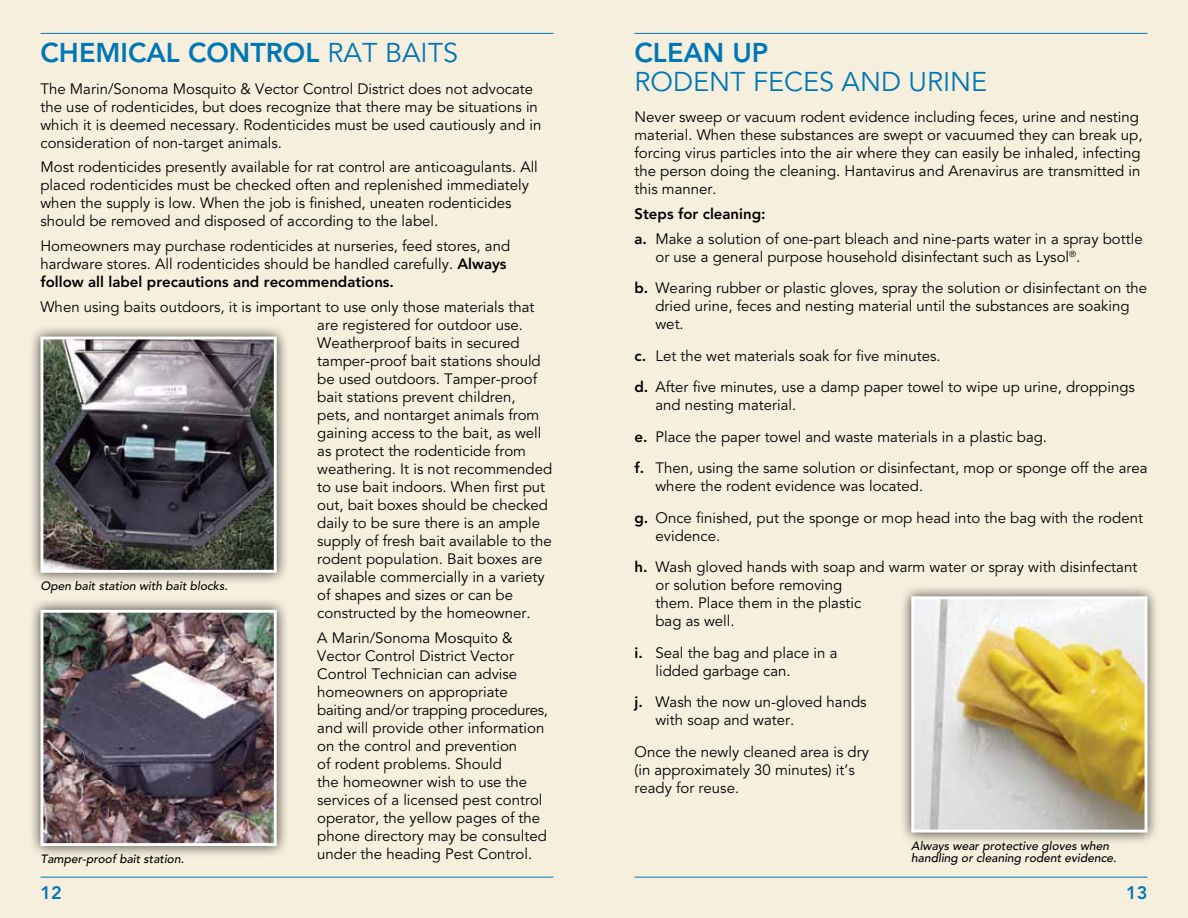
<style>
.page{position:relative;width:1188px;height:918px;background:#fff}
.page>*{position:absolute;margin:0;border:0;box-sizing:border-box;transform-origin:0 0}
.t1{font:800 27px "Avenir";color:#0077b5}
.t2{font:27px "Avenir";color:#0077b5}
.t3{font:800 18px "Avenir";color:#0077b5}
.t4{font:15px/18px "Avenir";color:#000}
.t5{font:italic 500 12px "Avenir";color:#000}
.s1{font-weight:400}
.s2{font-weight:800}
</style>
<div class="page">
<div style="left:0;top:0;width:594px;height:918px;background:#f7efde"></div>
<hr style="left:40px;top:877px;width:514px;height:1px;background:#0077b5">
<hr style="left:40px;top:33px;width:514px;height:1px;background:#0077b5">
<div style="left:594px;top:0;width:594px;height:918px;background:#f7efde"></div>
<hr style="left:634px;top:877px;width:514px;height:1px;background:#0077b5">
<hr style="left:634px;top:33px;width:514px;height:1px;background:#0077b5">
<div style="left:899px;top:584px;width:260px;height:260px;background:#000;opacity:.75"></div>
<img style="left:910px;top:595px;width:239px;height:239px">
<div style="left:28px;top:597px;width:260px;height:261px;background:#000;opacity:.75"></div>
<img style="left:39px;top:608px;width:239px;height:240px">
<div style="left:28px;top:324px;width:260px;height:260px;background:#000;opacity:.75"></div>
<svg style="left:39px;top:335px;width:239px;height:239px"></svg>
<h1 class="t1" style="left:40px;top:37px;width:377px">Chem ical Control <span class="s1">Rat Baits</span></h1>
<p class="t4" style="left:40px;top:80px;width:502px">The Marin/Sonoma Mosquito &amp; Vector Control District does not advocate the use of rodenticides, but does recognize that there may be situations in which it is deemed necessary. Rodenticides must be used cautiously and in consideration of non-target animals.</p>
<p class="t4" style="left:40px;top:159px;width:499px">Most rodenticides presently available for rat control are anticoagulants. All placed rodenticides must be checked often and replenished immediately when the supply is low. When the job is finished, uneaten rodenticides should be removed and disposed of according to the label.</p>
<p class="t4" style="left:40px;top:237px;width:471px">Homeowners may purchase rodenticides at nurseries, feed stores, and hardware stores. All rodenticides should be handled carefully. <span class="s2">Always follow all label precautions and recommendations.</span></p>
<p class="t4" style="left:317px;top:298px;width:237px;text-indent:-277px">When using baits outdoors, it is important to use only those materials that are registered for outdoor use.<br>Weatherproof baits in secured tamper-proof bait stations should be used outdoors. Tamper-proof bait stations prevent children, pets, and nontarget animals from gaining access to the bait, as well as protect the rodenticide from weathering. It is not recommended to use bait indoors. When first put out, bait boxes should be checked daily to be sure there is an ample supply of fresh bait available to the rodent population. Bait boxes are available commercially in a variety of shapes and sizes or can be constructed by the homeowner.</p>
<p class="t4" style="left:317px;top:629px;width:232px">A Marin/Sonoma Mosquito &amp;<br>Vector Control District Vector<br>Control Technician can advise homeowners on appropriate baiting and/or trapping procedures, and will provide other information on the control and prevention<br>of rodent problems. Should<br>the homeowner wish to use the services of a licensed pest control operator, the yellow pages of the phone directory may be consulted under the heading Pest Control.</p>
<h1 class="t1" style="left:634px;top:37px;width:132px">Clean up</h1>
<h1 class="t2" style="left:634px;top:66px;width:36px">Rodent</h1>
<h1 class="t2" style="left:753px;top:66px;width:32px">Feces</h1>
<h1 class="t2" style="left:842px;top:66px;width:21px">and</h1>
<h1 class="t2" style="left:909px;top:66px;width:17px">Urine</h1>
<p class="t4" style="left:634px;top:108px;width:510px">Never sweep or vacuum rodent evidence including feces, urine and nesting material. When these substances are swept or vacuumed they can break up, forcing virus particles into the air where they can easily be inhaled, infecting the person doing the cleaning. Hantavirus and Arenavirus are transmitted in this manner.</p>
<p class="t4" style="left:634px;top:202px;width:510px;line-height:24.8px"><span class="s2">Steps for cleaning:<br>a.</span> Make a solution of one-part bleach and nine-parts water in a spray bottle</p>
<p class="t4" style="left:635px;top:241px;width:514px;line-height:31.5px;text-indent:21px">or use a general purpose household disinfectant such as Lysol<sup>®</sup>.<br><span class="s2">b.</span> Wearing rubber or plastic gloves, spray the solution or disinfectant on the</p>
<p class="t4" style="left:656px;top:297px;width:476px">dried urine, feces and nesting material until the substances are soaking wet.</p>
<p class="t4" style="left:635px;top:340px;width:502px;line-height:31.5px"><span class="s2">c.</span> Let the wet materials soak for five minutes.<br><span class="s2">d.</span> After five minutes, use a damp paper towel to wipe up urine, droppings</p>
<p class="t4" style="left:635px;top:390px;width:515px;line-height:31.5px;text-indent:21px">and nesting material.<br><span class="s2">e.</span> Place the paper towel and waste materials in a plastic bag.<br><span class="s2">f.</span> Then, using the same solution or disinfectant, mop or sponge off the area</p>
<p class="t4" style="left:635px;top:471px;width:510px;line-height:31.5px;text-indent:21px">where the rodent evidence was located.<br><span class="s2">g.</span> Once finished, put the sponge or mop head into the bag with the rodent</p>
<p class="t4" style="left:635px;top:520px;width:504px;line-height:31.5px;text-indent:21px">evidence.<br><span class="s2">h.</span> Wash gloved hands with soap and warm water or spray with disinfectant</p>
<p class="t4" style="left:656px;top:576px;width:207px">or solution before removing them. Place them in the plastic bag as well.</p>
<p class="t4" style="left:656px;top:644px;width:183px;text-indent:-21px"><span class="s2">i.</span> Seal the bag and place in a lidded garbage can.</p>
<p class="t4" style="left:656px;top:693px;width:213px;text-indent:-21px"><span class="s2">j.</span> Wash the now un-gloved hands with soap and water.</p>
<p class="t4" style="left:635px;top:743px;width:236px">Once the newly cleaned area is dry (in approximately 30 minutes) it’s ready for reuse.</p>
<p class="t5" style="left:40px;top:579px;width:189px">Open bait station with bait blocks.</p>
<p class="t5" style="left:911px;top:839px;width:200px">Always wear protective gloves when</p>
<p class="t5" style="left:40px;top:852px;width:145px">Tamper-proof bait station.</p>
<p class="t5" style="left:911px;top:851px;width:207px">handling or cleaning rodent evidence.</p>
<p class="t3" style="left:40px;top:882px;width:23px">12</p>
<p class="t3" style="left:1126px;top:882px;width:23px">13</p>
</div>
